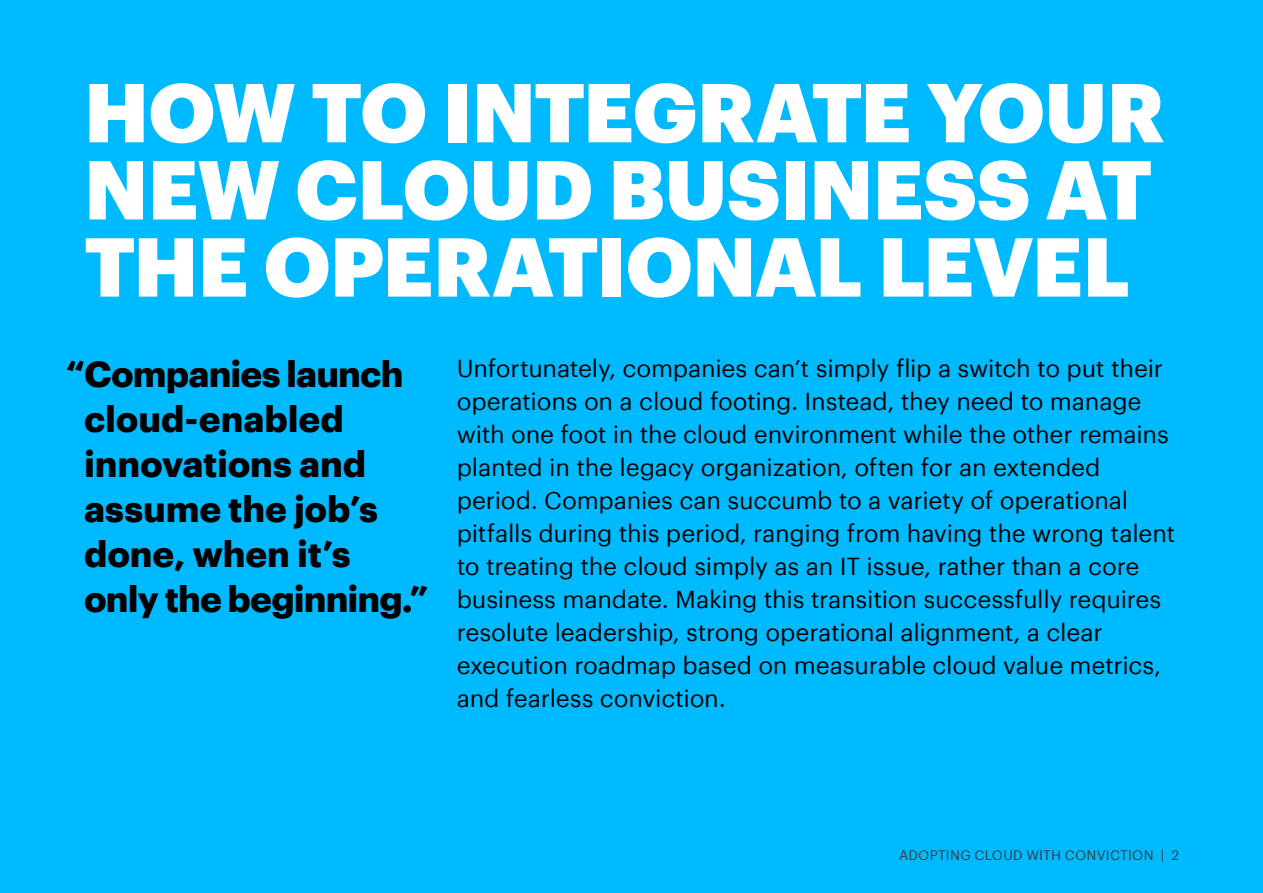
<style>
.page{position:relative;width:1263px;height:893px;background:#00baff}
.page>*{position:absolute;margin:0;border:0;box-sizing:border-box;transform-origin:0 0}
.t1{font:900 81.6px/77.1px "Graphik";letter-spacing:-.01em;color:#fff}
.t2{font:700 36px/45px "Graphik";letter-spacing:-.01em;color:#000}
.t3{font:24px/33px "Graphik";letter-spacing:-.01em;color:#000}
.t4{font:13.5px "Graphik";letter-spacing:.02em;color:#393a39}
</style>
<div class="page">
<h1 class="t1" style="left:84px;top:67px;width:1082px">HOW TO INTEGRATE YOUR<br>NEW CLOUD BUSINESS AT<br>THE OPERATIONAL LEVEL</h1>
<h2 class="t2" style="left:84px;top:348px;width:346px;text-indent:-18px">“Companies launch cloud-enabled innovations and assume the job’s done, when it’s only the beginning.”</h2>
<p class="t3" style="left:457px;top:350px;width:720px">Unfortunately, companies can’t simply flip a switch to put their operations on a cloud footing. Instead, they need to manage with one foot in the cloud environment while the other remains planted in the legacy organization, often for an extended period. Companies can succumb to a variety of operational pitfalls during this period, ranging from having the wrong talent to treating the cloud simply as an IT issue, rather than a core business mandate. Making this transition successfully requires resolute leadership, strong operational alignment, a clear execution roadmap based on measurable cloud value metrics, and fearless conviction.</p>
<p class="t4" style="left:899px;top:845px;width:282px">ADOPTING CLOUD WITH CONVICTION | 2</p>
</div>
